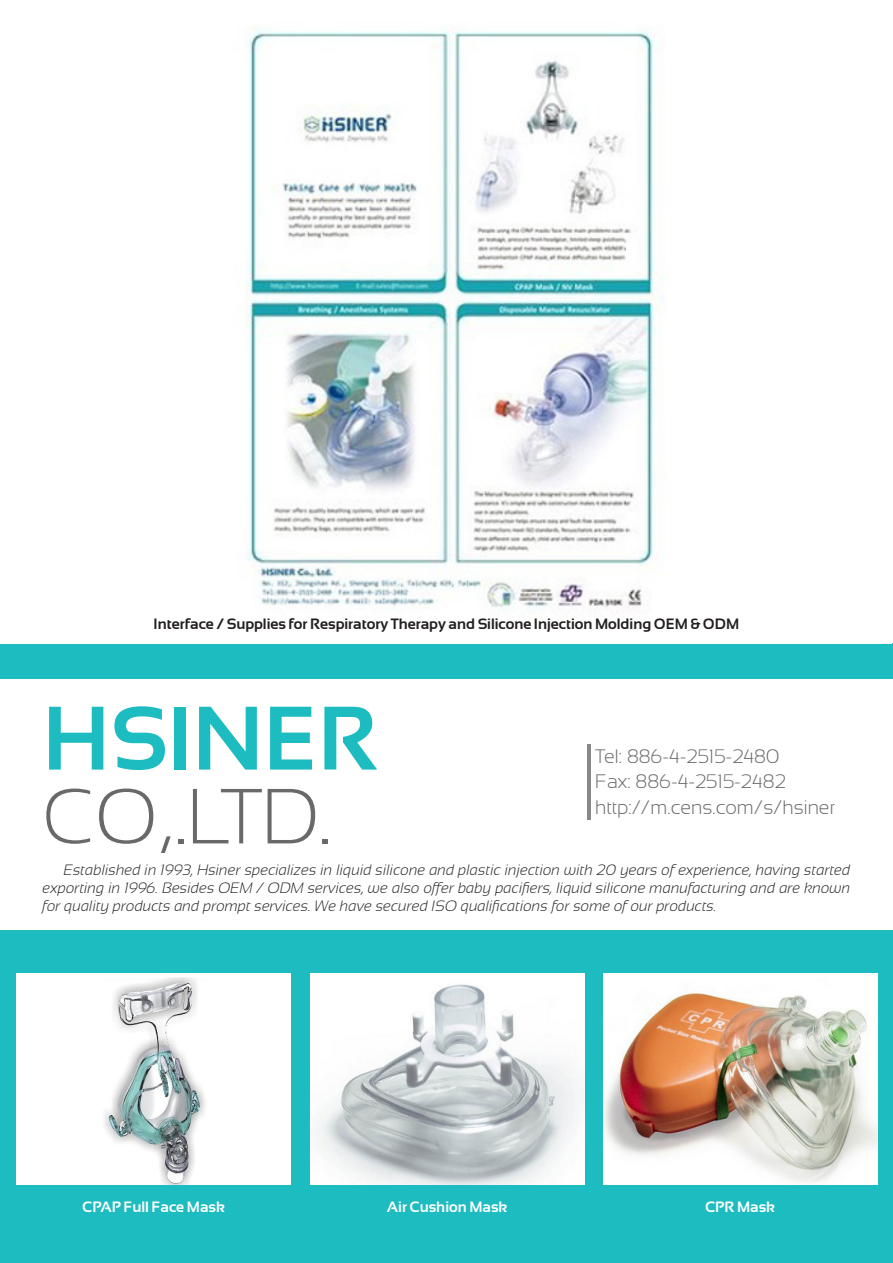
<style>
.page{position:relative;width:893px;height:1263px;background:#fff}
.page>*{position:absolute;margin:0;border:0;box-sizing:border-box;transform-origin:0 0}
.公司名大標{font:700 90px "Sansation";color:#1cbcc1}
.公司名大標-2{font:300 78px "Sansation";color:#69696c}
.公司內容{font:300 19.5px "Sansation";color:#69696c}
.副標內文{font:italic 300 15px/18px "Sansation";color:#231f20;text-align:justify}
.產品名{font:700 15px "Sansation";color:#231f20}
.產品名-2{font:700 15px "Sansation";color:#fff}
</style>
<div class="page">
<div style="left:0;top:643px;width:893px;height:620px;background:#1cbcc1"></div>
<div style="left:0;top:679px;width:893px;height:251px;background:#fff"></div>
<img style="left:17px;top:973px;width:274px;height:212px">
<img style="left:310px;top:973px;width:274px;height:212px">
<img style="left:604px;top:973px;width:274px;height:212px">
<hr style="left:587px;top:744px;width:3px;height:76px;background:#86888a">
<img style="left:246px;top:29px;width:417px;height:582px">
<p class="產品名" style="left:154px;top:616px;width:587px">Interface / Supplies for Respiratory Therapy and Silicone Injection Molding OEM &amp; ODM</p>
<p class="公司名大標" style="left:43px;top:688px;width:337px">HSINER</p>
<p class="公司名大標-2" style="left:43px;top:773px;width:291px">CO,.LTD.</p>
<p class="公司內容" style="left:595px;top:745px;width:185px">Tel: 886-4-2515-2480</p>
<p class="公司內容" style="left:595px;top:771px;width:192px">Fax: 886-4-2515-2482</p>
<p class="公司內容" style="left:595px;top:796px;width:241px">http://m.cens.com/s/hsiner</p>
<p class="副標內文" style="left:43px;top:861px;width:809px;text-indent:21px">Established in 1993, Hsiner specializes in liquid silicone and plastic injection with 20 years of experience, having started exporting in 1996. Besides OEM / ODM services, we also offer baby pacifiers, liquid silicone manufacturing and are known for quality products and prompt services. We have secured ISO qualifications for some of our products.</p>
<p class="產品名-2" style="left:82px;top:1199px;width:144px">CPAP Full Face Mask</p>
<p class="產品名-2" style="left:387px;top:1199px;width:122px">Air Cushion Mask</p>
<p class="產品名-2" style="left:705px;top:1199px;width:72px">CPR Mask</p>
</div>
